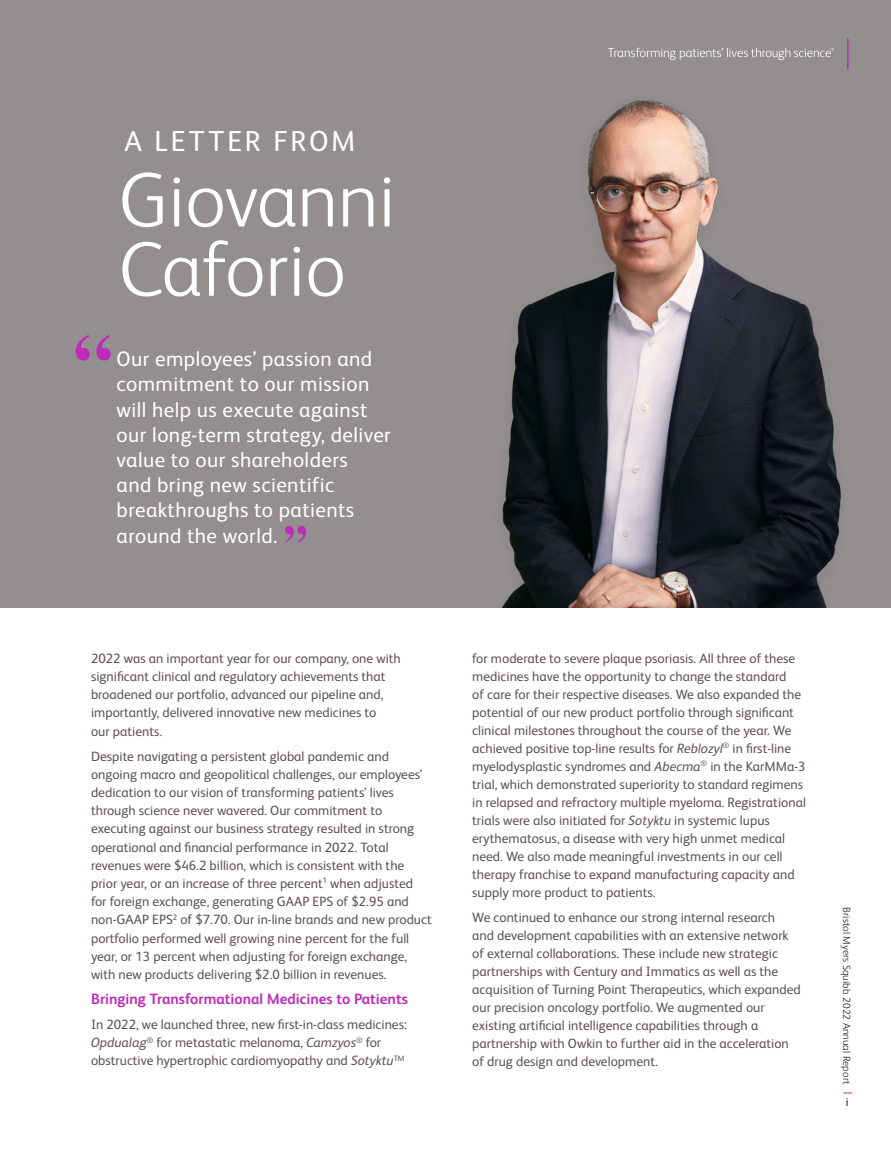
<style>
.page{position:relative;width:891px;height:1161px;background:#fff}
.page>*{position:absolute;margin:0;border:0;box-sizing:border-box;transform-origin:0 0}
.t1{font:300 77.55px/69.3px "BMS Humanity";color:#fff}
.t2{font:28.95px "BMS Humanity";letter-spacing:.095em;color:#fff}
.t3{font:21px/25.2px "BMS Humanity";letter-spacing:.02em;color:#fff}
.t4{font:700 15px "BMS Humanity";color:#be2ab9}
.t5{font:13.5px/18px "BMS Humanity";color:#5c5353}
.t6{font:12px "BMS Humanity";color:#272425}
.t7{font:300 10.5px "BMS Humanity";letter-spacing:.01em;color:#272425}
.s1{font-style:italic}
</style>
<div class="page">
<div style="left:0;top:0;width:891px;height:608px;background:#938f8e"></div>
<img style="left:502px;top:100px;width:339px;height:507px">
<svg style="left:608px;top:48px;width:226px;height:12px"></svg>
<hr style="left:847px;top:39px;width:2px;height:30px;background:#be2ab9">
<svg style="left:76px;top:335px;width:35px;height:26px"></svg>
<svg style="left:285px;top:526px;width:21px;height:17px"></svg>
<h2 class="t2" style="left:124px;top:121px;width:233px">A LETTER FROM</h2>
<h1 class="t1" style="left:118px;top:160px;width:279px">Giovanni<br>Caforio</h1>
<h3 class="t3" style="left:117px;top:345px;width:276px">Our employees’ passion and commitment to our mission will help us execute against our long-term strategy, deliver value to our shareholders<br>and bring new scientific breakthroughs to patients around the world.</h3>
<p class="t5" style="left:91px;top:648px;width:311px">2022 was an important year for our company, one with significant clinical and regulatory achievements that broadened our portfolio, advanced our pipeline and, importantly, delivered innovative new medicines to<br>our patients.</p>
<p class="t5" style="left:91px;top:746px;width:342px">Despite navigating a persistent global pandemic and ongoing macro and geopolitical challenges, our employees’ dedication to our vision of transforming patients’ lives through science never wavered. Our commitment to executing against our business strategy resulted in strong operational and financial performance in 2022. Total revenues were $46.2 billion, which is consistent with the prior year, or an increase of three percent<sup>1</sup> when adjusted for foreign exchange, generating GAAP EPS of $2.95 and non-GAAP EPS<sup>2</sup> of $7.70. Our in-line brands and new product portfolio performed well growing nine percent for the full year, or 13 percent when adjusting for foreign exchange, with new products delivering $2.0 billion in revenues.</p>
<p class="t4" style="left:91px;top:988px;width:318px">Bringing Transformational Medicines to Patients</p>
<p class="t5" style="left:91px;top:1014px;width:317px">In 2022, we launched three, new first-in-class medicines:<br><span class="s1">Opdualag</span><sup>®</sup> for metastatic melanoma, <span class="s1">Camzyos</span><sup>®</sup> for obstructive hypertrophic cardiomyopathy and <span class="s1">Sotyktu</span><sup>TM</sup></p>
<p class="t5" style="left:472px;top:648px;width:335px">for moderate to severe plaque psoriasis. All three of these medicines have the opportunity to change the standard<br>of care for their respective diseases. We also expanded the potential of our new product portfolio through significant clinical milestones throughout the course of the year. We achieved positive top-line results for <span class="s1">Reblozyl</span><sup>®</sup> in first-line myelodysplastic syndromes and <span class="s1">Abecma</span><sup>®</sup> in the KarMMa-3 trial, which demonstrated superiority to standard regimens in relapsed and refractory multiple myeloma. Registrational trials were also initiated for <span class="s1">Sotyktu</span> in systemic lupus erythematosus, a disease with very high unmet medical need. We also made meaningful investments in our cell therapy franchise to expand manufacturing capacity and supply more product to patients.</p>
<p class="t5" style="left:472px;top:907px;width:330px">We continued to enhance our strong internal research<br>and development capabilities with an extensive network of external collaborations. These include new strategic partnerships with Century and Immatics as well as the acquisition of Turning Point Therapeutics, which expanded our precision oncology portfolio. We augmented our existing artificial intelligence capabilities through a partnership with Owkin to further aid in the acceleration of drug design and development.</p>
<p class="t7" style="left:854px;top:907px;width:178px;rotate:90deg">Bristol Myers Squibb 2022 Annual Report</p>
<p class="t6" style="left:846px;top:1094px;width:4px">i</p>
</div>
